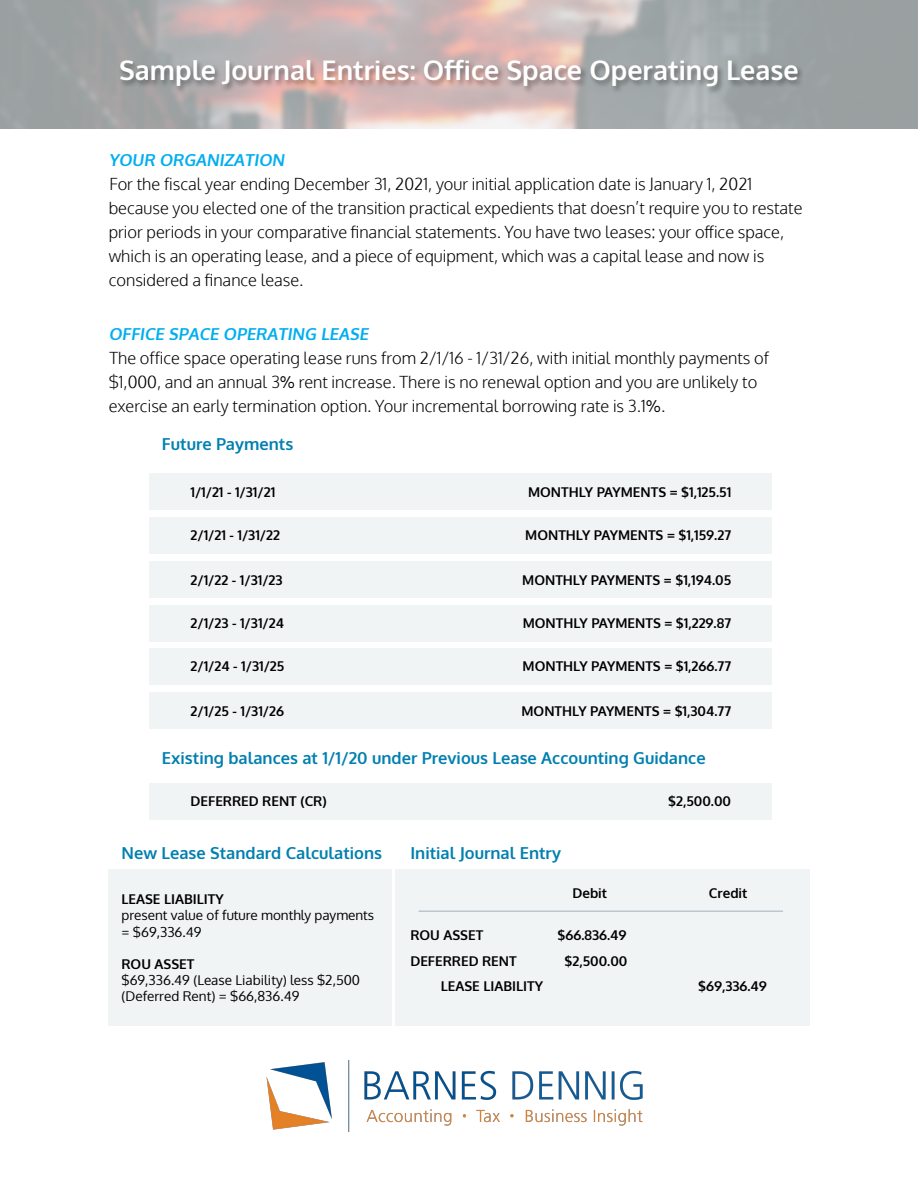
<style>
.page{position:relative;width:918px;height:1188px;background:#fff}
.page>*{position:absolute;margin:0;border:0;box-sizing:border-box;transform-origin:0 0}
.t1{font:700 27px "Oxygen";color:#fff}
.t2{font:300 16.5px/24px "Oxygen";color:#000}
.t3{font:700 16.5px "Oxygen";color:#007fb0}
.t4{font:700 16.5px "Oxygen";color:#00aeef}
.t5{font:700 13.5px "Oxygen";color:#000}
.t6{font:13.5px/16.2px "Oxygen";color:#000}
.s1{font-weight:400}
</style>
<div class="page">
<div style="left:118px;top:58px;width:687px;height:37px;background:#000;opacity:.35"></div>
<div style="left:149px;top:783px;width:623px;height:37px;background:#f1f4f5"></div>
<div style="left:149px;top:473px;width:623px;height:37px;background:#f1f4f5"></div>
<div style="left:149px;top:605px;width:623px;height:36px;background:#f1f4f5"></div>
<div style="left:149px;top:517px;width:623px;height:37px;background:#f1f4f5"></div>
<div style="left:149px;top:649px;width:623px;height:36px;background:#f1f4f5"></div>
<div style="left:149px;top:561px;width:623px;height:37px;background:#f1f4f5"></div>
<div style="left:149px;top:692px;width:623px;height:37px;background:#f1f4f5"></div>
<div style="left:395px;top:870px;width:415px;height:156px;background:#f1f4f5"></div>
<div style="left:108px;top:870px;width:284px;height:156px;background:#f1f4f5"></div>
<hr style="left:418px;top:910px;width:365px;height:2px;background:#bbc7cc">
<img style="left:266px;top:1060px;width:377px;height:72px">
<h1 class="t1" style="left:119px;top:54px;width:681px">Sample Journal Entries: Office Space Operating Lease</h1>
<p class="t4" style="left:109px;top:149px;width:180px">YOUR ORGANIZATION</p>
<p class="t2" style="left:109px;top:172px;width:695px">For the fiscal year ending December 31, 2021, your initial application date is January 1, 2021 because you elected one of the transition practical expedients that doesn’t require you to restate prior periods in your comparative financial statements. You have two leases: your office space, which is an operating lease, and a piece of equipment, which was a capital lease and now is considered a finance lease.</p>
<p class="t4" style="left:109px;top:323px;width:264px">OFFICE SPACE OPERATING LEASE</p>
<p class="t2" style="left:109px;top:346px;width:662px">The office space operating lease runs from 2/1/16 - 1/31/26, with initial monthly payments of $1,000, and an annual 3<span class="s1">%</span> rent increase. There is no renewal option and you are unlikely to exercise an early termination option. Your incremental borrowing rate is 3.1<span class="s1">%</span>.</p>
<p class="t3" style="left:162px;top:434px;width:133px">Future Payments</p>
<p class="t5" style="left:190px;top:484px;width:86px">1/1/21 - 1/31/21</p>
<p class="t5" style="left:528px;top:484px;width:205px">MONTHLY PAYMENTS = $1,125.51</p>
<p class="t5" style="left:190px;top:527px;width:91px">2/1/21 - 1/31/22</p>
<p class="t5" style="left:525px;top:527px;width:207px">MONTHLY PAYMENTS = $1,159.27</p>
<p class="t5" style="left:190px;top:571px;width:94px">2/1/22 - 1/31/23</p>
<p class="t5" style="left:522px;top:571px;width:210px">MONTHLY PAYMENTS = $1,194.05</p>
<p class="t5" style="left:190px;top:615px;width:95px">2/1/23 - 1/31/24</p>
<p class="t5" style="left:523px;top:615px;width:210px">MONTHLY PAYMENTS = $1,229.87</p>
<p class="t5" style="left:190px;top:658px;width:95px">2/1/24 - 1/31/25</p>
<p class="t5" style="left:523px;top:658px;width:210px">MONTHLY PAYMENTS = $1,266.77</p>
<p class="t5" style="left:190px;top:703px;width:95px">2/1/25 - 1/31/26</p>
<p class="t5" style="left:522px;top:703px;width:211px">MONTHLY PAYMENTS = $1,304.77</p>
<p class="t3" style="left:162px;top:748px;width:545px">Existing balances at 1/1/20 under Previous Lease Accounting Guidance</p>
<p class="t5" style="left:190px;top:793px;width:138px">DEFERRED RENT (CR)</p>
<p class="t5" style="left:668px;top:793px;width:64px">$2,500.00</p>
<p class="t3" style="left:122px;top:843px;width:262px">New Lease Standard Calculations</p>
<p class="t5" style="left:122px;top:891px;width:104px">LEASE LIABILITY</p>
<p class="t6" style="left:122px;top:907px;width:254px">present value of future monthly payments = $69,336.49</p>
<p class="t5" style="left:122px;top:956px;width:74px">ROU ASSET</p>
<p class="t6" style="left:122px;top:972px;width:240px">$69,336.49 (Lease Liability) less $2,500 (Deferred Rent) = $66,836.49</p>
<p class="t3" style="left:410px;top:843px;width:152px">Initial Journal Entry</p>
<p class="t5" style="left:572px;top:885px;width:36px">Debit</p>
<p class="t5" style="left:709px;top:885px;width:40px">Credit</p>
<p class="t5" style="left:410px;top:927px;width:74px">ROU ASSET</p>
<p class="t5" style="left:558px;top:927px;width:70px">$66.836.49</p>
<p class="t5" style="left:410px;top:953px;width:108px">DEFERRED RENT</p>
<p class="t5" style="left:565px;top:953px;width:64px">$2,500.00</p>
<p class="t5" style="left:441px;top:978px;width:104px">LEASE LIABILITY</p>
<p class="t5" style="left:698px;top:978px;width:70px">$69,336.49</p>
</div>
